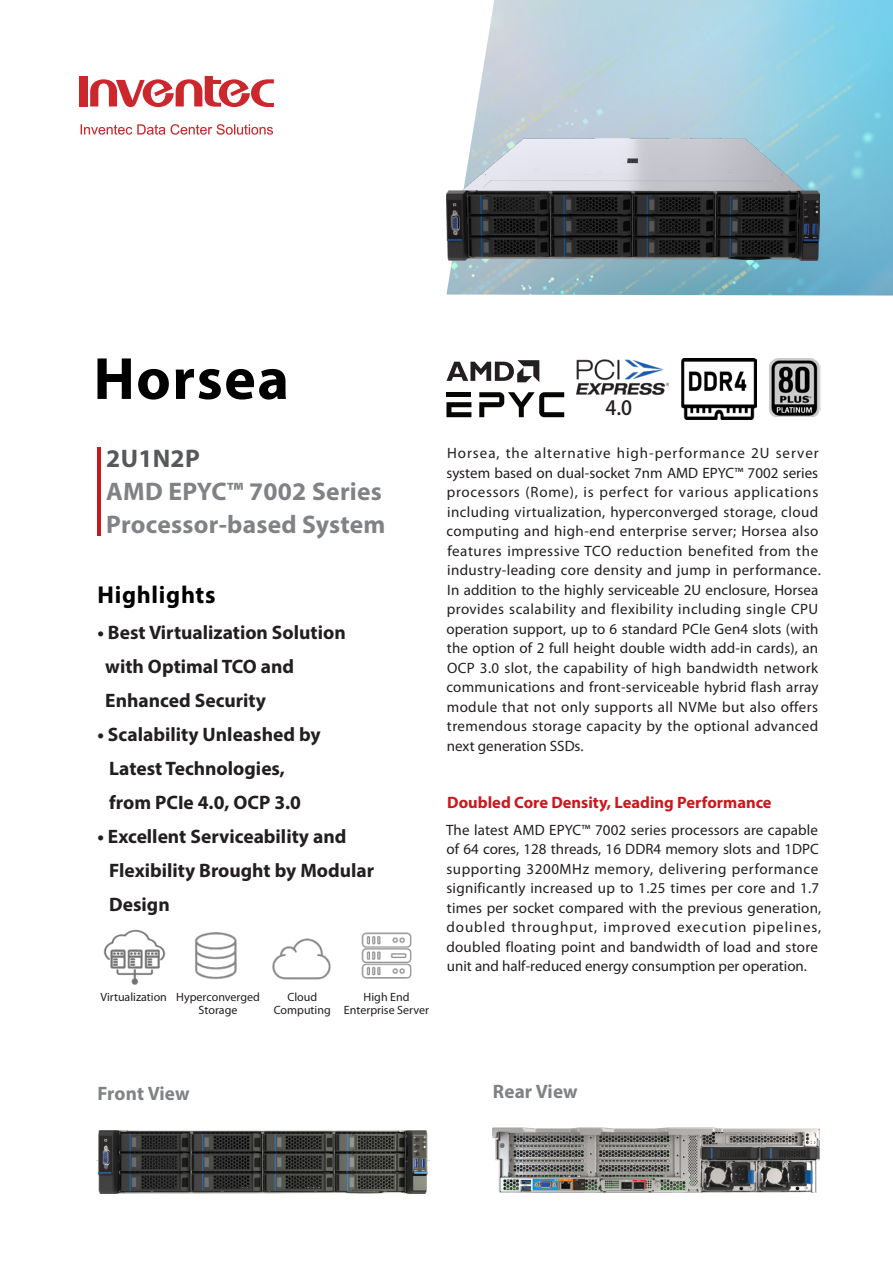
<style>
.page{position:relative;width:893px;height:1263px;background:#fff}
.page>*{position:absolute;margin:0;border:0;box-sizing:border-box;transform-origin:0 0}
.t1{font:700 60px "Myriad Pro";letter-spacing:.025em;color:#000}
.t2{font:700 25.5px "Myriad Pro";letter-spacing:.01em;color:#808285}
.t3{font:700 25.5px "Myriad Pro";letter-spacing:.01em;color:#57585a}
.t4{font:700 24.45px "Myriad Pro";letter-spacing:.03em;color:#000}
.t5{font:700 19.5px "Myriad Pro";color:#231f20}
.t6{font:700 19.5px "Myriad Pro";letter-spacing:.005em;color:#808285}
.t7{font:700 19.5px "Adobe Fan Heiti Std";color:#231f20}
.t8{font:700 16.5px "Myriad Pro";color:#cb181e}
.t9{font:15px/19.5px "Myriad Pro";letter-spacing:.025em;color:#231f20}
.t10{font:12px "Myriad Pro";color:#231f20}
</style>
<div class="page">
<svg style="left:81px;top:124px;width:84px;height:11px"></svg>
<svg style="left:171px;top:124px;width:102px;height:11px"></svg>
<div style="left:80px;top:76px;width:8px;height:30px;background:#cb272c"></div>
<svg style="left:90px;top:76px;width:184px;height:31px"></svg>
<img style="left:446px;top:0;width:447px;height:296px">
<img style="left:492px;top:1128px;width:327px;height:65px">
<img style="left:96px;top:1130px;width:333px;height:63px">
<img style="left:446px;top:138px;width:373px;height:122px">
<img style="left:103px;top:929px;width:63px;height:56px">
<img style="left:195px;top:932px;width:42px;height:48px">
<img style="left:272px;top:938px;width:59px;height:42px">
<img style="left:361px;top:932px;width:51px;height:47px">
<img style="left:682px;top:358px;width:75px;height:61px">
<img style="left:769px;top:359px;width:51px;height:58px">
<img style="left:576px;top:359px;width:93px;height:36px">
<svg style="left:446px;top:360px;width:93px;height:22px"></svg>
<div style="left:446px;top:392px;width:25px;height:5px;background:#050504"></div>
<svg style="left:446px;top:402px;width:25px;height:15px"></svg>
<svg style="left:479px;top:392px;width:85px;height:25px"></svg>
<hr style="left:97px;top:448px;width:4px;height:88px;background:#cb181e">
<p class="t1" style="left:94px;top:340px;width:197px">Horsea</p>
<p class="t3" style="left:106px;top:442px;width:95px">2U1N2P</p>
<p class="t2" style="left:106px;top:475px;width:277px">AMD EPYC™ 7002 Series</p>
<p class="t2" style="left:106px;top:508px;width:281px">Processor-based System</p>
<p class="t4" style="left:97px;top:579px;width:120px">Highlights</p>
<p class="t5" style="left:97px;top:620px;width:250px">• Best Virtualization Solution</p>
<p class="t5" style="left:105px;top:654px;width:190px">with Optimal TCO and</p>
<p class="t5" style="left:105px;top:688px;width:162px">Enhanced Security</p>
<p class="t5" style="left:97px;top:722px;width:225px">• Scalability Unleashed by</p>
<p class="t5" style="left:109px;top:756px;width:177px">Latest Technologies,</p>
<p class="t5" style="left:109px;top:790px;width:193px">from PCIe 4.0, OCP 3.0</p>
<p class="t5" style="left:97px;top:824px;width:250px">• Excellent Serviceability and</p>
<p class="t5" style="left:109px;top:858px;width:266px">Flexibility Brought by Modular</p>
<p class="t5" style="left:109px;top:892px;width:62px">Design</p>
<p class="t10" style="left:101px;top:990px;width:68px">Virtualization</p>
<p class="t10" style="left:176px;top:990px;width:85px">Hyperconverged</p>
<p class="t10" style="left:199px;top:1003px;width:40px">Storage</p>
<p class="t10" style="left:287px;top:990px;width:31px">Cloud</p>
<p class="t10" style="left:274px;top:1003px;width:59px">Computing</p>
<p class="t10" style="left:364px;top:990px;width:47px">High End</p>
<p class="t10" style="left:344px;top:1003px;width:87px">Enterprise Server</p>
<p class="t7" style="left:606px;top:396px;width:28px">4.0</p>
<p class="t9" style="left:446px;top:443px;width:376px">Horsea, the alternative high-performance 2U server system based on dual-socket 7nm AMD EPYC™ 7002 series processors (Rome), is perfect for various applications including virtualization, hyperconverged storage, cloud computing and high-end enterprise server; Horsea also features impressive TCO reduction benefited from the industry-leading core density and jump in performance.<br>In addition to the highly serviceable 2U enclosure, Horsea provides scalability and flexibility including single CPU operation support, up to 6 standard PCIe Gen4 slots (with the option of 2 full height double width add-in cards), an OCP 3.0 slot, the capability of high bandwidth network communications and front-serviceable hybrid flash array module that not only supports all NVMe but also offers tremendous storage capacity by the optional advanced next generation SSDs.</p>
<p class="t8" style="left:447px;top:791px;width:326px">Doubled Core Density, Leading Performance</p>
<p class="t9" style="left:446px;top:820px;width:377px">The latest AMD EPYC™ 7002 series processors are capable of 64 cores, 128 threads, 16 DDR4 memory slots and 1DPC supporting 3200MHz memory, delivering performance significantly increased up to 1.25 times per core and 1.7 times per socket compared with the previous generation, doubled throughput, improved execution pipelines, doubled floating point and bandwidth of load and store unit and half-reduced energy consumption per operation.</p>
<p class="t6" style="left:97px;top:1081px;width:94px">Front View</p>
<p class="t6" style="left:493px;top:1078px;width:86px">Rear View</p>
</div>
